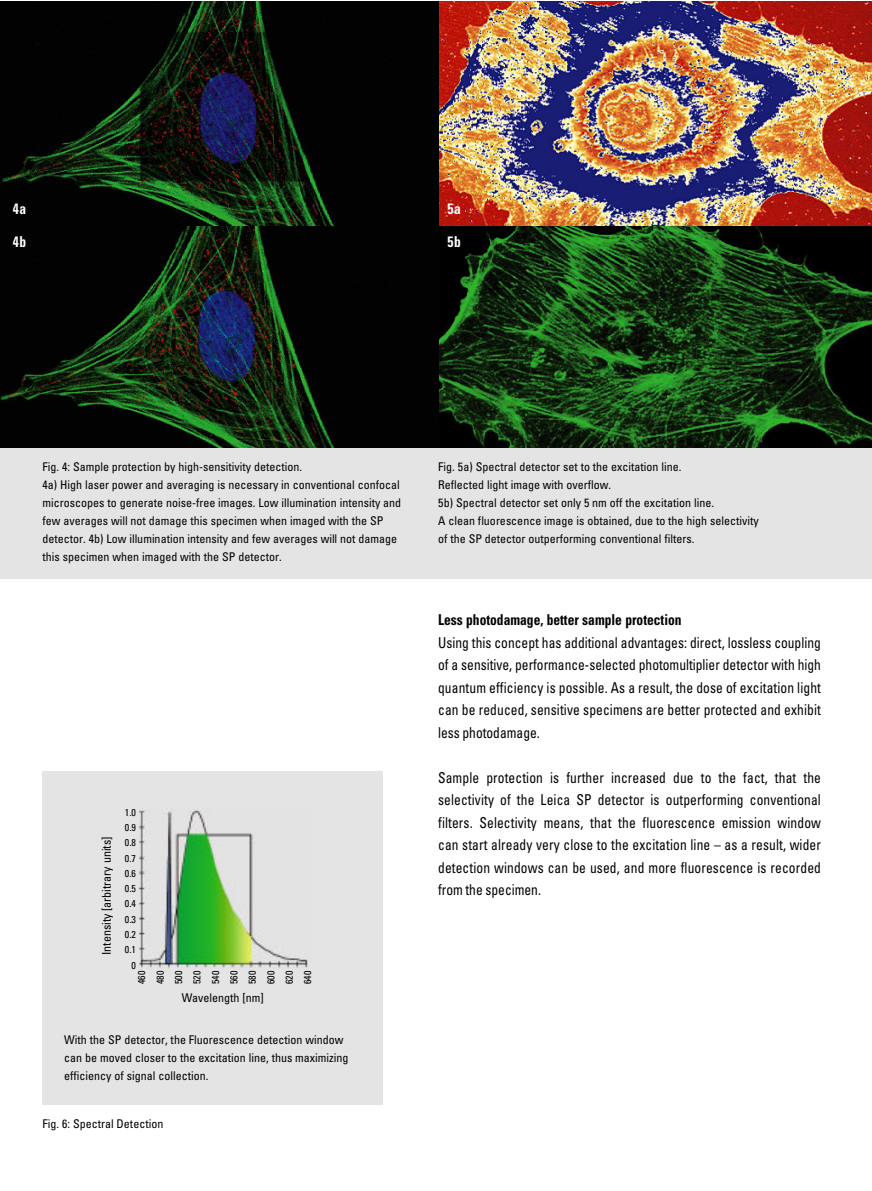
<style>
.page{position:relative;width:872px;height:1191px;background:#fff}
.page>*{position:absolute;margin:0;border:0;box-sizing:border-box;transform-origin:0 0}
.t1{font:condensed 15px/22.5px "Univers";letter-spacing:.01em;color:#000;text-align:justify;scale:.9 1}
.t2{font:700 condensed 15px "Univers";color:#000;scale:.9 1}
.t3{font:700 condensed 15px "Univers";letter-spacing:.045em;color:#fff;scale:.9 1}
.t4{font:condensed 12px/18px "Univers";color:#000}
.t5{font:condensed 10.05px/15.3px "Univers";color:#000;text-align:right}
</style>
<div class="page">
<div style="left:0;top:1px;width:872px;height:577px;background:#e4e4e4"></div>
<div style="left:43px;top:771px;width:340px;height:334px;background:#e4e4e4"></div>
<img style="left:139px;top:808px;width:169px;height:160px">
<img style="left:438px;top:225px;width:434px;height:223px">
<img style="left:438px;top:1px;width:434px;height:224px">
<svg style="left:0;top:225px;width:438px;height:223px;background:#0a150c"></svg>
<svg style="left:0;top:1px;width:438px;height:224px;background:#09100a"></svg>
<p class="t3" style="left:13px;top:203px;width:16px">4a</p>
<p class="t3" style="left:13px;top:236px;width:16px">4b</p>
<p class="t3" style="left:447px;top:203px;width:16px">5a</p>
<p class="t3" style="left:447px;top:236px;width:16px">5b</p>
<p class="t4" style="left:43px;top:458px;width:360px">Fig. 4: Sample protection by high-sensitivity detection.<br>4a) High laser power and averaging is necessary in conventional confocal microscopes to generate noise-free images. Low illumination intensity and few averages will not damage this specimen when imaged with the SP detector. 4b) Low illumination intensity and few averages will not damage this specimen when imaged with the SP detector.</p>
<p class="t4" style="left:438px;top:458px;width:322px">Fig. 5a) Spectral detector set to the excitation line.<br>Reflected light image with overflow.<br>5b) Spectral detector set only 5 nm off the excitation line.<br>A clean fluorescence image is obtained, due to the high selectivity of the SP detector outperforming conventional filters.</p>
<p class="t4" style="left:98px;top:955px;width:120px;rotate:-90deg">Intensity [arbitrary units]</p>
<p class="t5" style="left:125px;top:805px;width:13px">1.0<br>0.9<br>0.8<br>0.7<br>0.6<br>0.5<br>0.4<br>0.3<br>0.2<br>0.1<br>0</p>
<p class="t5" style="left:133px;top:984px;width:15px;line-height:18.5px;text-align:justify;rotate:-90deg">460<br>480<br>500<br>520<br>540<br>560<br>580<br>600<br>620<br>640</p>
<p class="t4" style="left:182px;top:989px;width:83px">Wavelength [nm]</p>
<p class="t4" style="left:64px;top:1031px;width:286px">With the SP detector, the Fluorescence detection window can be moved closer to the excitation line, thus maximizing efficiency of signal collection.</p>
<p class="t4" style="left:43px;top:1115px;width:122px">Fig. 6: Spectral Detection</p>
<p class="t2" style="left:438px;top:614px;width:272px">Less photodamage, better sample protection</p>
<p class="t1" style="left:438px;top:632px;width:427px">Using this concept has additional advantages: direct, lossless coupling of a sensitive, performance-selected photomultiplier detector with high quantum efficiency is possible. As a result, the dose of excitation light can be reduced, sensitive specimens are better protected and exhibit less photodamage.</p>
<p class="t1" style="left:438px;top:767px;width:427px">Sample protection is further increased due to the fact, that the selectivity of the Leica SP detector is outperforming conventional filters. Selectivity means, that the fluorescence emission window can start already very close to the excitation line – as a result, wider detection windows can be used, and more fluorescence is recorded from the specimen.</p>
</div>
